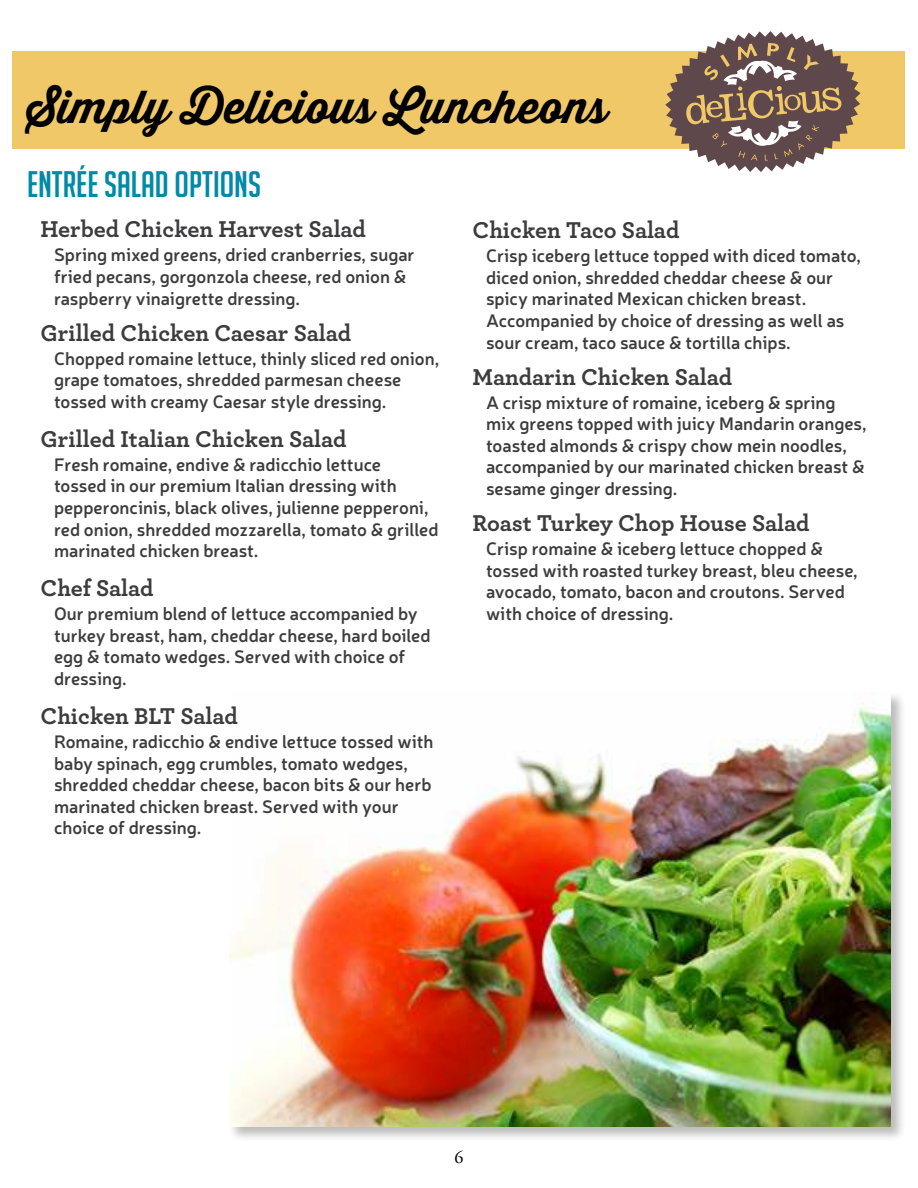
<style>
.page{position:relative;width:918px;height:1188px;background:#fff}
.page>*{position:absolute;margin:0;border:0;box-sizing:border-box;transform-origin:0 0}
.t1{font:700 45px "Thirsty Script";color:#000}
.t2{font:36px "Big Noodle Titling";color:#008aa8}
.t3{font:700 24px "Archer";letter-spacing:-.005em;color:#3c3c3e}
.t4{font:600 18px/21.6px "Neris";color:#3c3c3e}
.t5{font:18px "Adobe Garamond Pro";color:#000}
</style>
<div class="page">
<div style="left:13px;top:51px;width:892px;height:98px;background:#f1c868"></div>
<div style="left:228px;top:692px;width:678px;height:450px;background:#000;opacity:.27"></div>
<img style="left:229px;top:693px;width:662px;height:433px">
<svg style="left:665px;top:31px;width:196px;height:141px"></svg>
<h1 class="t1" style="left:27px;top:84px;width:582px">Simply Delicious Luncheons</h1>
<h2 class="t2" style="left:27px;top:165px;width:235px">ENTRÉE SALAD OPTIONS</h2>
<h3 class="t3" style="left:40px;top:218px;width:327px">Herbed Chicken Harvest Salad</h3>
<p class="t4" style="left:54px;top:245px;width:362px">Spring mixed greens, dried cranberries, sugar fried pecans, gorgonzola cheese, red onion &amp; raspberry vinaigrette dressing.</p>
<h3 class="t3" style="left:40px;top:321px;width:312px">Grilled Chicken Caesar Salad</h3>
<p class="t4" style="left:54px;top:349px;width:387px">Chopped romaine lettuce, thinly sliced red onion, grape tomatoes, shredded parmesan cheese tossed with creamy Caesar style dressing.</p>
<h3 class="t3" style="left:40px;top:428px;width:308px">Grilled Italian Chicken Salad</h3>
<p class="t4" style="left:54px;top:455px;width:386px">Fresh romaine, endive &amp; radicchio lettuce<br>tossed in our premium Italian dressing with pepperoncinis, black olives, julienne pepperoni, red onion, shredded mozzarella, tomato &amp; grilled marinated chicken breast.</p>
<h3 class="t3" style="left:40px;top:577px;width:115px">Chef Salad</h3>
<p class="t4" style="left:54px;top:604px;width:378px">Our premium blend of lettuce accompanied by turkey breast, ham, cheddar cheese, hard boiled egg &amp; tomato wedges. Served with choice of dressing.</p>
<h3 class="t3" style="left:40px;top:705px;width:199px">Chicken BLT Salad</h3>
<p class="t4" style="left:54px;top:732px;width:381px">Romaine, radicchio &amp; endive lettuce tossed with baby spinach, egg crumbles, tomato wedges, shredded cheddar cheese, bacon bits &amp; our herb marinated chicken breast. Served with your choice of dressing.</p>
<h3 class="t3" style="left:472px;top:219px;width:208px">Chicken Taco Salad</h3>
<p class="t4" style="left:486px;top:246px;width:377px">Crisp iceberg lettuce topped with diced tomato, diced onion, shredded cheddar cheese &amp; our spicy marinated Mexican chicken breast.<br>Accompanied by choice of dressing as well as sour cream, taco sauce &amp; tortilla chips.</p>
<h3 class="t3" style="left:472px;top:365px;width:261px">Mandarin Chicken Salad</h3>
<p class="t4" style="left:486px;top:393px;width:382px">A crisp mixture of romaine, iceberg &amp; spring mix greens topped with juicy Mandarin oranges, toasted almonds &amp; crispy chow mein noodles, accompanied by our marinated chicken breast &amp; sesame ginger dressing.</p>
<h3 class="t3" style="left:472px;top:512px;width:339px">Roast Turkey Chop House Salad</h3>
<p class="t4" style="left:486px;top:539px;width:373px">Crisp romaine &amp; iceberg lettuce chopped &amp; tossed with roasted turkey breast, bleu cheese, avocado, tomato, bacon and croutons. Served with choice of dressing.</p>
<p class="t5" style="left:455px;top:1146px;width:10px">6</p>
</div>
